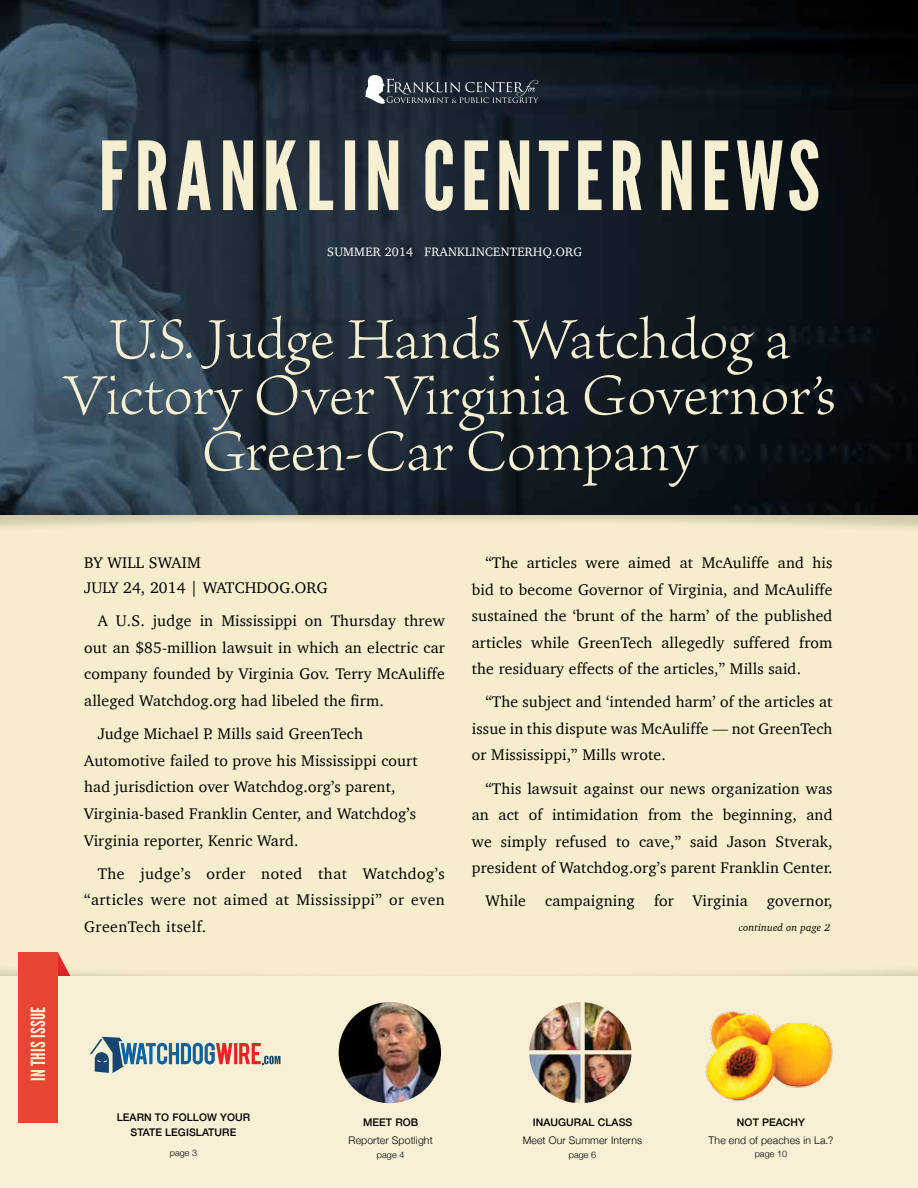
<style>
.page{position:relative;width:918px;height:1188px;background:#fff}
.page>*{position:absolute;margin:0;border:0;box-sizing:border-box;transform-origin:0 0}
.t1{font:300 60.6px/55.9px "Brioso Pro";color:#f6efd1;text-align:center}
.t2{font:19.5px "League Gothic";letter-spacing:.01em;color:#f6efd1}
.t3{font:15.75px/26.5px "Charter";letter-spacing:.01em;color:#000;text-align:justify}
.t4{font:12.45px "Charter";letter-spacing:.02em;color:#fff}
.t5{font:500 10.5px/15px "Helvetica Neue";letter-spacing:.01em;color:#000;text-align:center}
.t6{font:300 10.5px "Helvetica Neue";letter-spacing:.01em;color:#000}
.t7{font:italic 10.5px "Charter";letter-spacing:.01em;color:#000}
.t8{font:300 9px "Helvetica Neue";letter-spacing:.01em;color:#000}
</style>
<div class="page">
<div style="left:0;top:503px;width:918px;height:473px;background:#f5edcb"></div>
<svg style="left:58px;top:952px;width:6px;height:11px"></svg>
<svg style="left:0;top:968px;width:918px;height:8px"></svg>
<div style="left:0;top:976px;width:918px;height:212px;background:#f7f0d5"></div>
<svg style="left:0;top:514px;width:918px;height:14px"></svg>
<svg style="left:90px;top:1037px;width:191px;height:36px"></svg>
<img style="left:339px;top:1002px;width:102px;height:101px">
<img style="left:585px;top:1002px;width:46px;height:48px">
<img style="left:529px;top:1002px;width:52px;height:48px">
<img style="left:529px;top:1054px;width:52px;height:49px">
<img style="left:585px;top:1054px;width:46px;height:49px">
<img style="left:0;top:0;width:918px;height:514px">
<svg style="left:102px;top:139px;width:716px;height:72px;background:#7e8179"></svg>
<svg style="left:365px;top:74px;width:174px;height:33px;background:#3e4752"></svg>
<div style="left:18px;top:952px;width:40px;height:171px;background:#e74634"></div>
<img style="left:705px;top:1011px;width:128px;height:91px">
<p class="t4" style="left:327px;top:241px;width:256px">SUMMER 2014 FRANKLINCENTERHQ.ORG</p>
<h1 class="t1" style="left:64px;top:314px;width:774px">U.S. Judge Hands Watchdog a<br>Victory Over Virginia Governor’s<br>Green-Car Company</h1>
<p class="t3" style="left:84px;top:551px;width:245px;line-height:24.3px">BY WILL SWAIM<br>JULY 24, 2014 | WATCHDOG.ORG</p>
<p class="t3" style="left:84px;top:607px;width:362px;text-indent:13px">A U.S. judge in Mississippi on Thursday threw out an $85-million lawsuit in which an electric car company founded by Virginia Gov. Terry McAuliffe alleged Watchdog.org had libeled the firm.</p>
<p class="t3" style="left:84px;top:720px;width:335px;text-align:left;text-indent:13px">Judge Michael P. Mills said GreenTech Automotive failed to prove his Mississippi court had jurisdiction over Watchdog.org’s parent, Virginia-based Franklin Center, and Watchdog’s Virginia reporter, Kenric Ward.</p>
<p class="t3" style="left:84px;top:860px;width:362px;text-indent:13px">The judge’s order noted that Watchdog’s “articles were not aimed at Mississippi” or even GreenTech itself.</p>
<p class="t3" style="left:472px;top:550px;width:362px;text-indent:13px">“The articles were aimed at McAuliffe and his bid to become Governor of Virginia, and McAuliffe sustained the ‘brunt of the harm’ of the published articles while GreenTech allegedly suffered from the residuary effects of the articles,” Mills said.</p>
<p class="t3" style="left:472px;top:689px;width:362px;text-indent:13px">“The subject and ‘intended harm’ of the articles at issue in this dispute was McAuliffe — not GreenTech or Mississippi,” Mills wrote.</p>
<p class="t3" style="left:472px;top:775px;width:362px;text-indent:13px">“This lawsuit against our news organization was an act of intimidation from the beginning, and we simply refused to cave,” said Jason Stverak, president of Watchdog.org’s parent Franklin Center.</p>
<p class="t3" style="left:485px;top:887px;width:349px">While campaigning for Virginia governor,</p>
<p class="t7" style="left:739px;top:919px;width:93px">continued on page 2</p>
<p class="t2" style="left:27px;top:1081px;width:75px;rotate:-90deg">IN THIS ISSUE</p>
<p class="t5" style="left:117px;top:1110px;width:135px">LEARN TO FOLLOW YOUR<br>STATE LEGISLATURE</p>
<p class="t8" style="left:170px;top:1146px;width:29px">page 3</p>
<p class="t5" style="left:363px;top:1114px;width:57px">MEET ROB</p>
<p class="t6" style="left:349px;top:1132px;width:86px">Reporter Spotlight</p>
<p class="t8" style="left:377px;top:1147px;width:29px">page 4</p>
<p class="t5" style="left:533px;top:1114px;width:101px">INAUGURAL CLASS</p>
<p class="t6" style="left:523px;top:1132px;width:121px">Meet Our Summer Interns</p>
<p class="t8" style="left:569px;top:1147px;width:29px">page 6</p>
<p class="t5" style="left:737px;top:1114px;width:70px">NOT PEACHY</p>
<p class="t6" style="left:709px;top:1132px;width:126px">The end of peaches in La.?</p>
<p class="t8" style="left:755px;top:1147px;width:34px">page 10</p>
</div>
